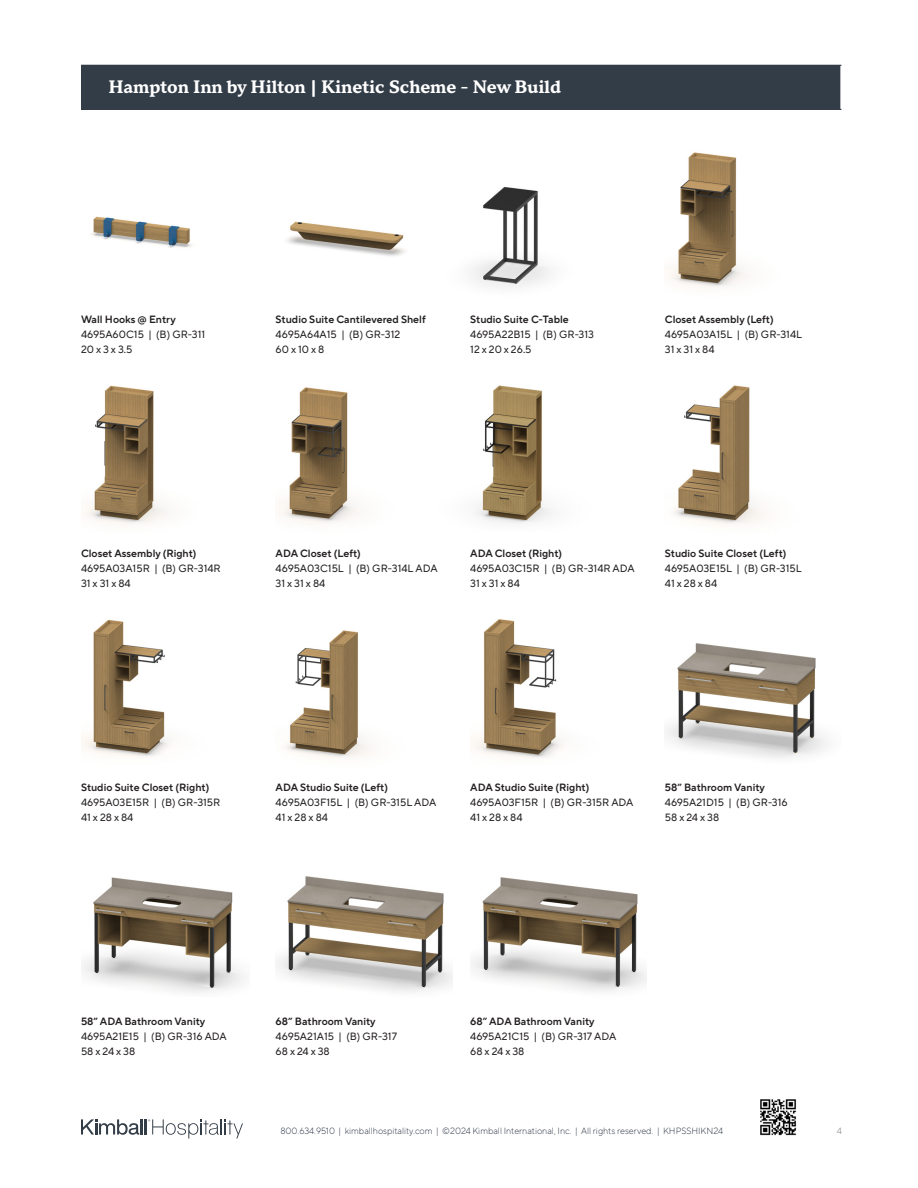
<style>
.page{position:relative;width:918px;height:1188px;background:#fff}
.page>*{position:absolute;margin:0;border:0;box-sizing:border-box;transform-origin:0 0}
.t1{font:700 18px "TT Norms Pro Serif";color:#fff}
.t2{font:10.5px/15px "TT Norms Pro";color:#231f20}
.t3{font:600 10.5px "TT Norms Pro";color:#231f20}
.Spec_Copy{font:300 9px "TT Norms Pro";color:#293243}
.t4{font:9px "TT Norms Pro";color:#999ea3}
.s1{font-weight:600}
</style>
<div class="page">
<img style="left:669px;top:152px;width:78px;height:136px">
<img style="left:673px;top:385px;width:93px;height:140px">
<img style="left:666px;top:643px;width:161px;height:115px">
<img style="left:471px;top:187px;width:80px;height:100px">
<img style="left:476px;top:385px;width:76px;height:139px">
<img style="left:471px;top:619px;width:92px;height:140px">
<img style="left:471px;top:877px;width:176px;height:115px">
<img style="left:85px;top:385px;width:83px;height:139px">
<img style="left:81px;top:619px;width:90px;height:138px">
<img style="left:82px;top:877px;width:162px;height:116px">
<img style="left:279px;top:387px;width:82px;height:137px">
<img style="left:285px;top:630px;width:88px;height:128px">
<img style="left:276px;top:876px;width:176px;height:116px">
<img style="left:287px;top:221px;width:118px;height:35px">
<img style="left:91px;top:216px;width:102px;height:32px">
<div style="left:82px;top:65px;width:759px;height:44px;background:#333d47"></div>
<hr style="left:81px;top:65px;width:761px;height:1px;background:#333d47">
<hr style="left:81px;top:66px;width:1px;height:43px;background:#333d47">
<hr style="left:81px;top:109px;width:761px;height:1px;background:#333d47">
<hr style="left:840px;top:66px;width:2px;height:43px;background:#fff">
<svg style="left:81px;top:1119px;width:162px;height:20px"></svg>
<img style="left:760px;top:1099px;width:36px;height:36px">
<p class="t1" style="left:109px;top:73px;width:454px">Hampton Inn by Hilton | Kinetic Scheme - New Build</p>
<p class="t3" style="left:81px;top:312px;width:96px">Wall Hooks @ Entry</p>
<p class="t2" style="left:81px;top:326px;width:126px">4695A60C15 | (B) GR-311</p>
<p class="t2" style="left:81px;top:341px;width:53px">20 x 3 x 3.5</p>
<p class="t3" style="left:276px;top:312px;width:152px">Studio Suite Cantilevered Shelf</p>
<p class="t2" style="left:276px;top:326px;width:126px">4695A64A15 | (B) GR-312</p>
<p class="t2" style="left:276px;top:341px;width:50px">60 x 10 x 8</p>
<p class="t2" style="left:470px;top:311px;width:125px"><span class="s1">Studio Suite C-Table<br></span>4695A22B15 | (B) GR-313</p>
<p class="t2" style="left:470px;top:341px;width:63px">12 x 20 x 26.5</p>
<p class="t3" style="left:665px;top:312px;width:110px">Closet Assembly (Left)</p>
<p class="t2" style="left:665px;top:326px;width:139px">4695A03A15L | (B) GR-314L</p>
<p class="t2" style="left:665px;top:341px;width:51px">31 x 31 x 84</p>
<p class="t3" style="left:81px;top:545px;width:117px">Closet Assembly (Right)</p>
<p class="t2" style="left:81px;top:560px;width:141px">4695A03A15R | (B) GR-314R</p>
<p class="t2" style="left:81px;top:575px;width:51px">31 x 31 x 84</p>
<p class="t3" style="left:276px;top:545px;width:87px">ADA Closet (Left)</p>
<p class="t2" style="left:276px;top:560px;width:164px">4695A03C15L | (B) GR-314L ADA</p>
<p class="t2" style="left:276px;top:575px;width:51px">31 x 31 x 84</p>
<p class="t3" style="left:470px;top:545px;width:93px">ADA Closet (Right)</p>
<p class="t2" style="left:470px;top:560px;width:166px">4695A03C15R | (B) GR-314R ADA</p>
<p class="t2" style="left:470px;top:575px;width:51px">31 x 31 x 84</p>
<p class="t3" style="left:665px;top:545px;width:123px">Studio Suite Closet (Left)</p>
<p class="t2" style="left:665px;top:560px;width:138px">4695A03E15L | (B) GR-315L</p>
<p class="t2" style="left:665px;top:575px;width:54px">41 x 28 x 84</p>
<p class="t3" style="left:81px;top:779px;width:130px">Studio Suite Closet (Right)</p>
<p class="t2" style="left:81px;top:794px;width:141px">4695A03E15R | (B) GR-315R</p>
<p class="t2" style="left:81px;top:809px;width:54px">41 x 28 x 84</p>
<p class="t3" style="left:276px;top:779px;width:114px">ADA Studio Suite (Left)</p>
<p class="t2" style="left:276px;top:794px;width:162px">4695A03F15L | (B) GR-315L ADA</p>
<p class="t2" style="left:276px;top:809px;width:54px">41 x 28 x 84</p>
<p class="t3" style="left:470px;top:779px;width:121px">ADA Studio Suite (Right)</p>
<p class="t2" style="left:470px;top:794px;width:165px">4695A03F15R | (B) GR-315R ADA<br>41 x 28 x 84</p>
<p class="t3" style="left:665px;top:779px;width:101px">58” Bathroom Vanity</p>
<p class="t2" style="left:665px;top:794px;width:124px">4695A21D15 | (B) GR-316</p>
<p class="t2" style="left:665px;top:809px;width:56px">58 x 24 x 38</p>
<p class="t3" style="left:81px;top:1013px;width:126px">58” ADA Bathroom Vanity</p>
<p class="t2" style="left:81px;top:1028px;width:147px">4695A21E15 | (B) GR-316 ADA</p>
<p class="t2" style="left:81px;top:1043px;width:56px">58 x 24 x 38</p>
<p class="t3" style="left:276px;top:1013px;width:102px">68” Bathroom Vanity</p>
<p class="t2" style="left:276px;top:1028px;width:123px">4695A21A15 | (B) GR-317</p>
<p class="t2" style="left:276px;top:1043px;width:56px">68 x 24 x 38</p>
<p class="t3" style="left:470px;top:1013px;width:126px">68” ADA Bathroom Vanity</p>
<p class="t2" style="left:470px;top:1028px;width:148px">4695A21C15 | (B) GR-317 ADA</p>
<p class="t2" style="left:470px;top:1043px;width:56px">68 x 24 x 38</p>
<p class="Spec_Copy" style="left:280px;top:1124px;width:444px">800.634.9510 | kimballhospitality.com | ©2024 Kimball International, Inc. | All rights reserved. | KHPSSHIKN24</p>
<p class="t4" style="left:837px;top:1124px;width:7px">4</p>
</div>
